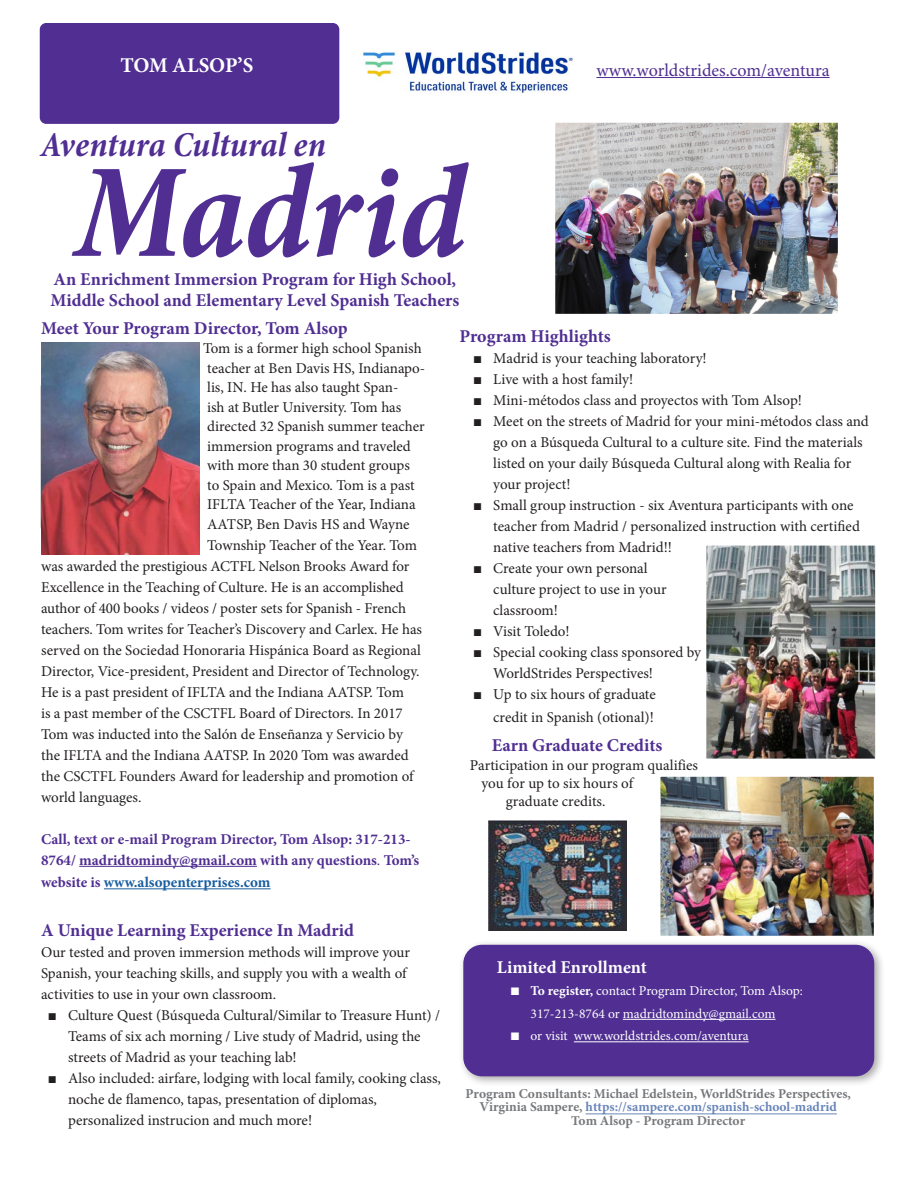
<style>
.page{position:relative;width:918px;height:1188px;background:#fff}
.page>*{position:absolute;margin:0;border:0;box-sizing:border-box;transform-origin:0 0}
.t1{font:italic 700 condensed 135px "Minion Pro";letter-spacing:-.01em;color:#502e92}
.t2{font:italic 700 condensed 35.25px "Minion Pro";letter-spacing:-.005em;color:#502e92}
.t3{font:700 21px "Minion Pro";letter-spacing:-.005em;color:#fff}
.t4{font:700 18px "Minion Pro";color:#502e92}
.t5{font:18px "Minion Pro";color:#502e92}
.t6{font:700 18px "Minion Pro";color:#fff}
.t7{font:15px/21px "Minion Pro";letter-spacing:-.005em;color:#231f20}
.t8{font:700 15px/21px "Minion Pro";color:#502e92}
.t9{font:700 15px "Minion Pro";color:#175d9e}
.t10{font:700 13.5px/13.5px "Minion Pro";color:#76787b;text-align:center}
.t11{font:13.5px/22.5px "Minion Pro";color:#fff;text-align:center}
.s1{font-weight:400}
.s2{color:#502e92}
.s3{font-family:"Times New Roman"}
.s4{font-family:"Times New Roman";font-size:16.5px}
.s5{font-weight:700}
.s6{color:#6985b9}
</style>
<div class="page">
<div style="left:458px;top:940px;width:427px;height:148px;background:#231f20;opacity:.4"></div>
<div style="left:464px;top:946px;width:410px;height:130px;background:#502e92;border-radius:18px"></div>
<div style="left:463px;top:945px;width:411px;height:131px;border:2px solid #502e92;border-radius:18px"></div>
<hr style="left:623px;top:1019px;width:153px;height:1px;background:#fff">
<hr style="left:574px;top:1041px;width:175px;height:1px;background:#fff">
<div style="left:41px;top:24px;width:298px;height:99px;background:#502e92;border-radius:6px"></div>
<div style="left:40px;top:23px;width:299px;height:101px;border:2px solid #502e92;border-radius:6px"></div>
<hr style="left:596px;top:77px;width:234px;height:1px;background:#502e92">
<img style="left:707px;top:546px;width:167px;height:212px">
<div style="left:704px;top:543px;width:173px;height:218px;border:2px solid #fff"></div>
<img style="left:557px;top:124px;width:279px;height:188px">
<div style="left:553px;top:120px;width:287px;height:196px;border:3px solid #fff"></div>
<img style="left:662px;top:778px;width:210px;height:156px">
<div style="left:657px;top:773px;width:220px;height:166px;border:4px solid #fff"></div>
<hr style="left:79px;top:866px;width:178px;height:1px;background:#502e92">
<hr style="left:104px;top:888px;width:167px;height:1px;background:#175d9e">
<img style="left:41px;top:342px;width:159px;height:213px">
<img style="left:362px;top:50px;width:211px;height:43px">
<hr style="left:586px;top:1114px;width:251px;height:1px;background:#6985b9">
<img style="left:488px;top:821px;width:138px;height:109px">
<p class="t3" style="left:120px;top:50px;width:135px">TOM ALSOP’S</p>
<p class="t5" style="left:596px;top:58px;width:235px">www.worldstrides.com/aventura</p>
<p class="t2" style="left:40px;top:121px;width:287px">Aventura Cultural en</p>
<p class="t1" style="left:75px;top:119px;width:393px">Madrid</p>
<p class="t4" style="left:50px;top:288px;width:410px">Middle School and Elementary Level Spanish Teachers</p>
<p class="t4" style="left:54px;top:267px;width:404px">An Enrichment Immersion Program for High School,</p>
<p class="t4" style="left:41px;top:315px;width:308px">Meet Your Program Director, Tom Alsop</p>
<p class="t7" style="left:203px;top:339px;width:224px;line-height:19.5px">Tom is a former high school Spanish teacher at Ben Davis HS, Indianapo&shy;lis, IN. He has also taught Span-<br>ish at Butler University. Tom has directed 32 Spanish summer teacher immersion programs and traveled with more than 30 student groups<br>to Spain and Mexico. Tom is a past<br>IFLTA Teacher of the Year, Indiana<br>AATSP, Ben Davis HS and Wayne</p>
<p class="t7" style="left:41px;top:535px;width:382px;text-indent:166px">Township Teacher of the Year. Tom was awarded the prestigious ACTFL Nelson Brooks Award for Excellence in the Teaching of Culture. He is an accomplished author of 400 books / videos / poster sets for Spanish - French teachers. Tom writes for Teacher’s Discovery and Carlex. He has served on the Sociedad Honoraria Hispánica Board as Regional Director, Vice-president, President and Director of Technology.<br>He is a past president of IFLTA and the Indiana AATSP. Tom<br>is a past member of the CSCTFL Board of Directors. In 2017<br>Tom was inducted into the Salón de Enseñanza y Servicio by the IFLTA and the Indiana AATSP. In 2020 Tom was awarded the CSCTFL Founders Award for leadership and promotion of world languages.</p>
<p class="t8" style="left:41px;top:828px;width:380px">Call, text or e-mail Program Director, Tom Alsop: 317-213-<br>8764/ madridtomindy@gmail.com with any questions<span class="s1">.</span> Tom’s</p>
<p class="t9" style="left:41px;top:872px;width:231px"><span class="s2">website is</span> www.alsopenterprises.com</p>
<p class="t4" style="left:41px;top:918px;width:314px">A Unique Learning Experience In Madrid</p>
<p class="t7" style="left:41px;top:942px;width:371px">Our tested and proven immersion methods will improve your<br>Spanish, your teaching skills, and supply you with a wealth of activities to use in your own classroom.</p>
<p class="t7" style="left:68px;top:1005px;width:374px;text-indent:-20px"><span class="s3">■</span> Culture Quest (Búsqueda Cultural/Similar to Treasure Hunt) /<br>Teams of six ach morning / Live study of Madrid, using the streets of Madrid as your teaching lab!</p>
<p class="t7" style="left:68px;top:1068px;width:374px;text-indent:-20px"><span class="s3">■</span> Also included: airfare, lodging with local family, cooking class, noche de flamenco, tapas, presentation of diplomas, personalized instrucion and much more!</p>
<p class="t4" style="left:460px;top:324px;width:153px">Program Highlights</p>
<p class="t7" style="left:473px;top:348px;width:235px"><span class="s3">■</span> Madrid is your teaching laboratory!</p>
<p class="t7" style="left:473px;top:369px;width:162px"><span class="s3">■</span> Live with a host family!</p>
<p class="t7" style="left:473px;top:390px;width:330px"><span class="s3">■</span> Mini-métodos class and proyectos with Tom Alsop!</p>
<p class="t7" style="left:493px;top:411px;width:377px;text-indent:-20px"><span class="s3">■</span> Meet on the streets of Madrid for your mini-métodos class and go on a Búsqueda Cultural to a culture site. Find the materials listed on your daily Búsqueda Cultural along with Realia for your project!</p>
<p class="t7" style="left:493px;top:495px;width:368px;text-indent:-20px"><span class="s3">■</span> Small group instruction - six Aventura participants with one teacher from Madrid / personalized instruction with certified native teachers from Madrid!!</p>
<p class="t7" style="left:493px;top:558px;width:175px;text-indent:-20px"><span class="s3">■</span> Create your own personal culture project to use in your classroom!</p>
<p class="t7" style="left:473px;top:621px;width:98px"><span class="s3">■</span> Visit Toledo!</p>
<p class="t7" style="left:493px;top:642px;width:209px;text-indent:-20px"><span class="s3">■</span> Special cooking class sponsored by<br>WorldStrides Perspectives!</p>
<p class="t7" style="left:473px;top:683px;width:184px;line-height:22.5px;text-align:right"><span class="s3">■</span> Up to six hours of graduate credit in Spanish (otional)!</p>
<p class="t4" style="left:492px;top:732px;width:172px">Earn Graduate Credits</p>
<p class="t7" style="left:470px;top:755px;width:230px">Participation in our program qualifies</p>
<p class="t7" style="left:481px;top:773px;width:154px">you for up to six hours of</p>
<p class="t7" style="left:506px;top:791px;width:101px">graduate credits.</p>
<p class="t6" style="left:497px;top:955px;width:152px">Limited Enrollment</p>
<p class="t11" style="left:510px;top:980px;width:294px"><span class="s4">■</span> <span class="s5">To register,</span> contact Program Director, Tom Alsop:<br>317-213-8764 or madridtomindy@gmail.com</p>
<p class="t11" style="left:510px;top:1025px;width:240px"><span class="s4">■</span> or visit www.worldstrides.com/aventura</p>
<p class="t10" style="left:466px;top:1086px;width:387px">Program Consultants: Michael Edelstein, WorldStrides Perspectives,<br>Virginia Sampere, <span class="s6">https://sampere.com/spanish-school-madrid<br></span>Tom Alsop - Program Director</p>
</div>
